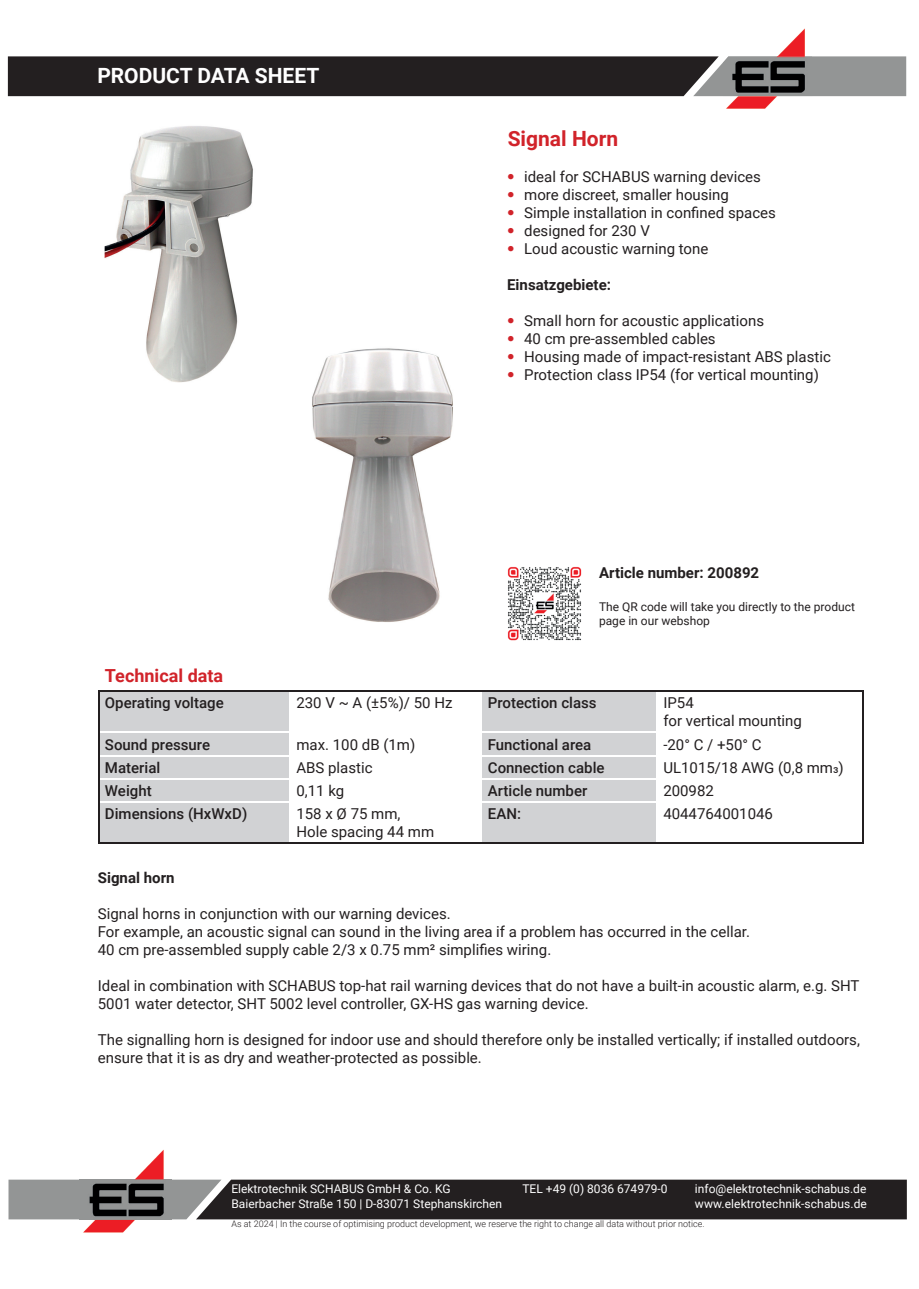
<style>
.page{position:relative;width:919px;height:1289px;background:#fff}
.page>*{position:absolute;margin:0;border:0;box-sizing:border-box;transform-origin:0 0}
.t1{font:700 21px "Roboto";color:#fff}
.t2{font:700 21px "Roboto";color:#d1232a}
.t3{font:700 18px "Roboto";color:#d1232a}
.t4{font:15px/18px "Roboto";color:#231f20}
.t5{font:500 15px "Roboto";color:#231f20}
.t6{font:700 15px "Roboto";color:#231f20}
.t7{font:12px/14.4px "Roboto";color:#fff}
.t8{font:12px/14.4px "Roboto";color:#231f20}
.t9{font:300 9px "Roboto";color:#231f20}
.s1{font-family:"Trade Gothic Next LT Pro";color:#d1232a}
</style>
<div class="page">
<svg style="left:9px;top:1179px;width:897px;height:40px;background:#373435"></svg>
<img style="left:79px;top:1149px;width:93px;height:84px">
<img style="left:79px;top:1179px;width:93px;height:40px">
<svg style="left:8px;top:56px;width:898px;height:40px;background:#363334"></svg>
<img style="left:723px;top:28px;width:89px;height:81px">
<img style="left:723px;top:56px;width:89px;height:40px">
<img style="left:507px;top:566px;width:75px;height:75px">
<svg style="left:100px;top:691px;width:556px;height:151px;fill:#d1d2d4"></svg>
<hr style="left:98px;top:690px;width:192px;height:1px;background:#231f20">
<hr style="left:290px;top:690px;width:192px;height:1px;background:#231f20">
<hr style="left:482px;top:690px;width:175px;height:1px;background:#231f20">
<hr style="left:657px;top:690px;width:207px;height:1px;background:#231f20">
<hr style="left:289px;top:691px;width:2px;height:40px;background:#fff">
<hr style="left:289px;top:733px;width:2px;height:21px;background:#fff">
<hr style="left:289px;top:756px;width:2px;height:22px;background:#fff">
<hr style="left:289px;top:779px;width:2px;height:22px;background:#fff">
<hr style="left:289px;top:802px;width:2px;height:40px;background:#fff">
<hr style="left:481px;top:691px;width:1px;height:40px;background:#fff">
<svg style="left:481px;top:733px;width:1px;height:68px"></svg>
<hr style="left:481px;top:802px;width:1px;height:40px;background:#fff">
<hr style="left:100px;top:731px;width:190px;height:2px;background:#fff">
<hr style="left:290px;top:731px;width:192px;height:2px;background:#fff">
<hr style="left:482px;top:731px;width:175px;height:2px;background:#fff">
<hr style="left:100px;top:754px;width:190px;height:2px;background:#fff">
<hr style="left:290px;top:754px;width:192px;height:2px;background:#fff">
<hr style="left:482px;top:754px;width:175px;height:2px;background:#fff">
<hr style="left:100px;top:778px;width:190px;height:1px;background:#fff">
<hr style="left:290px;top:778px;width:192px;height:1px;background:#fff">
<hr style="left:482px;top:778px;width:175px;height:1px;background:#fff">
<hr style="left:100px;top:801px;width:190px;height:1px;background:#fff">
<hr style="left:290px;top:801px;width:192px;height:1px;background:#fff">
<hr style="left:482px;top:801px;width:175px;height:1px;background:#fff">
<hr style="left:98px;top:691px;width:2px;height:41px;background:#231f20">
<hr style="left:862px;top:691px;width:2px;height:41px;background:#231f20">
<hr style="left:98px;top:732px;width:2px;height:23px;background:#231f20">
<hr style="left:862px;top:732px;width:2px;height:23px;background:#231f20">
<hr style="left:98px;top:755px;width:2px;height:23px;background:#231f20">
<hr style="left:862px;top:755px;width:2px;height:23px;background:#231f20">
<hr style="left:98px;top:778px;width:2px;height:24px;background:#231f20">
<hr style="left:862px;top:778px;width:2px;height:24px;background:#231f20">
<hr style="left:98px;top:802px;width:2px;height:40px;background:#231f20">
<hr style="left:862px;top:802px;width:2px;height:40px;background:#231f20">
<hr style="left:98px;top:842px;width:192px;height:2px;background:#231f20">
<hr style="left:290px;top:842px;width:192px;height:2px;background:#231f20">
<hr style="left:482px;top:842px;width:175px;height:2px;background:#231f20">
<hr style="left:657px;top:842px;width:207px;height:2px;background:#231f20">
<img style="left:104px;top:126px;width:149px;height:257px">
<img style="left:242px;top:343px;width:211px;height:279px">
<h1 class="t1" style="left:97px;top:61px;width:223px">PRODUCT DATA SHEET</h1>
<h1 class="t2" style="left:507px;top:124px;width:112px">Signal Horn</h1>
<p class="t4" style="left:507px;top:167px;width:255px"><span class="s1">•</span> ideal for SCHABUS warning devices</p>
<p class="t4" style="left:507px;top:185px;width:223px"><span class="s1">•</span> more discreet, smaller housing</p>
<p class="t4" style="left:507px;top:203px;width:270px"><span class="s1">•</span> Simple installation in confined spaces</p>
<p class="t4" style="left:507px;top:221px;width:144px"><span class="s1">•</span> designed for 230 V</p>
<p class="t4" style="left:507px;top:239px;width:203px"><span class="s1">•</span> Loud acoustic warning tone</p>
<p class="t6" style="left:507px;top:274px;width:105px">Einsatzgebiete:</p>
<p class="t4" style="left:507px;top:311px;width:258px"><span class="s1">•</span> Small horn for acoustic applications</p>
<p class="t4" style="left:507px;top:329px;width:210px"><span class="s1">•</span> 40 cm pre-assembled cables</p>
<p class="t4" style="left:507px;top:347px;width:325px"><span class="s1">•</span> Housing made of impact-resistant ABS plastic</p>
<p class="t4" style="left:507px;top:365px;width:313px"><span class="s1">•</span> Protection class IP54 (for vertical mounting)</p>
<p class="t6" style="left:599px;top:562px;width:162px">Article number: 200892</p>
<p class="t8" style="left:599px;top:599px;width:257px">The QR code will take you directly to the product page in our webshop</p>
<p class="t3" style="left:105px;top:663px;width:120px">Technical data</p>
<p class="t5" style="left:105px;top:692px;width:120px">Operating voltage</p>
<p class="t4" style="left:296px;top:693px;width:158px">230 V ~ A (±5%)/ 50 Hz</p>
<p class="t5" style="left:488px;top:692px;width:110px">Protection class</p>
<p class="t4" style="left:663px;top:693px;width:140px">IP54<br>for vertical mounting</p>
<p class="t5" style="left:105px;top:733px;width:107px">Sound pressure</p>
<p class="t4" style="left:296px;top:734px;width:120px">max. 100 dB (1m)</p>
<p class="t5" style="left:488px;top:733px;width:105px">Functional area</p>
<p class="t4" style="left:663px;top:734px;width:100px">-20° C / +50° C</p>
<p class="t5" style="left:105px;top:757px;width:57px">Material</p>
<p class="t4" style="left:296px;top:757px;width:78px">ABS plastic</p>
<p class="t5" style="left:488px;top:757px;width:118px">Connection cable</p>
<p class="t4" style="left:663px;top:757px;width:182px">UL1015/18 AWG (0,8 mm3)</p>
<p class="t5" style="left:105px;top:780px;width:48px">Weight</p>
<p class="t4" style="left:296px;top:781px;width:49px">0,11 kg</p>
<p class="t5" style="left:488px;top:780px;width:101px">Article number</p>
<p class="t4" style="left:663px;top:781px;width:52px">200982</p>
<p class="t5" style="left:105px;top:803px;width:144px">Dimensions (HxWxD)</p>
<p class="t4" style="left:296px;top:804px;width:139px">158 x Ø 75 mm,<br>Hole spacing 44 mm</p>
<p class="t5" style="left:488px;top:803px;width:35px">EAN:</p>
<p class="t4" style="left:663px;top:804px;width:111px">4044764001046</p>
<p class="t6" style="left:98px;top:867px;width:78px">Signal horn</p>
<p class="t4" style="left:98px;top:904px;width:653px">Signal horns in conjunction with our warning devices.<br>For example, an acoustic signal can sound in the living area if a problem has occurred in the cellar.<br>40 cm pre-assembled supply cable 2/3 x 0.75 mm² simplifies wiring.</p>
<p class="t4" style="left:98px;top:976px;width:763px">Ideal in combination with SCHABUS top-hat rail warning devices that do not have a built-in acoustic alarm, e.g. SHT<br>5001 water detector, SHT 5002 level controller, GX-HS gas warning device.</p>
<p class="t4" style="left:98px;top:1030px;width:763px">The signalling horn is designed for indoor use and should therefore only be installed vertically; if installed outdoors, ensure that it is as dry and weather-protected as possible.</p>
<p class="t7" style="left:231px;top:1181px;width:221px">Elektrotechnik SCHABUS GmbH &amp; Co. KG</p>
<p class="t7" style="left:522px;top:1181px;width:147px">TEL +49 (0) 8036 674979-0</p>
<p class="t7" style="left:231px;top:1195px;width:272px">Baierbacher Straße 150 | D-83071 Stephanskirchen</p>
<p class="t7" style="left:695px;top:1181px;width:173px">info@elektrotechnik-schabus.de www.elektrotechnik-schabus.de</p>
<p class="t9" style="left:231px;top:1217px;width:474px">As at 2024 | In the course of optimising product development, we reserve the right to change all data without prior notice.</p>
</div>
